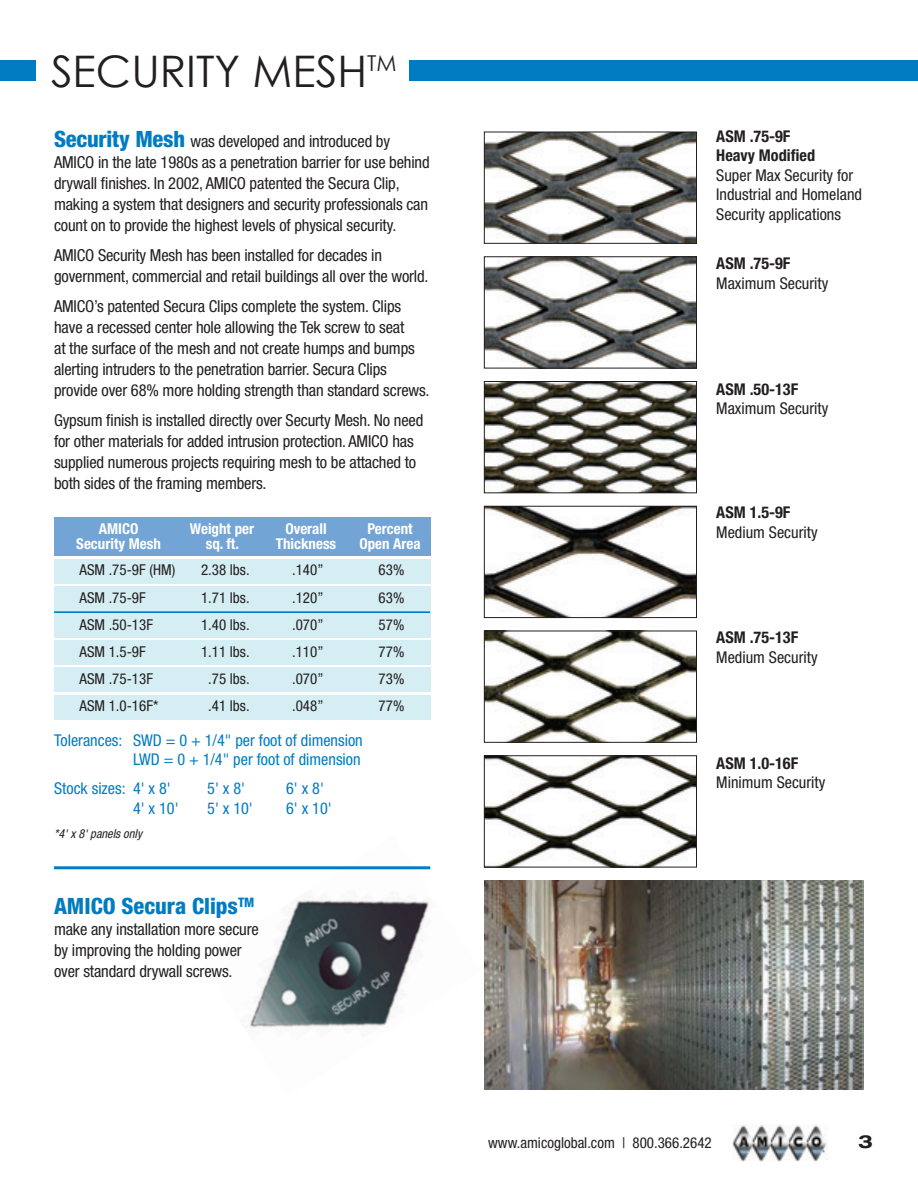
<style>
.page{position:relative;width:918px;height:1188px;background:#fff}
.page>*{position:absolute;margin:0;border:0;box-sizing:border-box;transform-origin:0 0}
.t1{font:43.5px "Century Gothic";color:#231f20}
.t2{font:800 condensed 22.5px "Helvetica Neue";color:#007cc2}
.t3{font:700 expanded 18px "Helvetica Neue";color:#231f20}
.t4{font:condensed 16.5px/21px "Helvetica Neue";letter-spacing:-.01em;color:#231f20}
.t5{font:condensed 16.2px/19.5px "Helvetica Neue";color:#231f20}
.t6{font:condensed 16.2px/19.5px "Helvetica Neue";color:#007cc2;text-align:right}
.t7{font:700 condensed 16.2px/19.5px "Helvetica Neue";color:#231f20}
.t8{font:condensed 15px "Helvetica Neue";color:#231f20}
.t9{font:700 condensed 15px "Helvetica Neue";color:#fff}
.t10{font:italic condensed 12.3px "Helvetica Neue";color:#231f20}
.s1{font-weight:800;font-size:22.5px;color:#007cc2}
</style>
<div class="page">
<img style="left:733px;top:1124px;width:94px;height:38px">
<img style="left:200px;top:866px;width:231px;height:169px">
<div style="left:410px;top:60px;width:508px;height:21px;background:#007cc2"></div>
<div style="left:0;top:60px;width:36px;height:21px;background:#007cc2"></div>
<hr style="left:54px;top:611px;width:376px;height:3px;background:#007cc2">
<hr style="left:54px;top:866px;width:376px;height:3px;background:#007cc2">
<img style="left:486px;top:508px;width:209px;height:108px">
<div style="left:484px;top:506px;width:213px;height:112px;border:1px solid #231f20"></div>
<img style="left:486px;top:383px;width:209px;height:108px">
<div style="left:484px;top:381px;width:213px;height:112px;border:1px solid #231f20"></div>
<img style="left:486px;top:259px;width:209px;height:107px">
<div style="left:484px;top:257px;width:213px;height:111px;border:1px solid #231f20"></div>
<img style="left:486px;top:633px;width:209px;height:108px">
<div style="left:484px;top:631px;width:213px;height:112px;border:1px solid #231f20"></div>
<img style="left:486px;top:758px;width:209px;height:107px">
<div style="left:484px;top:756px;width:213px;height:111px;border:1px solid #231f20"></div>
<img style="left:486px;top:134px;width:209px;height:108px">
<div style="left:484px;top:132px;width:213px;height:112px;border:1px solid #231f20"></div>
<div style="left:54px;top:518px;width:376px;height:38px;background:#73a4d6"></div>
<div style="left:54px;top:586px;width:376px;height:25px;background:#d5eef3"></div>
<div style="left:54px;top:668px;width:376px;height:24px;background:#d5eef3"></div>
<div style="left:54px;top:641px;width:376px;height:24px;background:#d5eef3"></div>
<div style="left:54px;top:695px;width:376px;height:24px;background:#d5eef3"></div>
<div style="left:54px;top:559px;width:376px;height:24px;background:#d5eef3"></div>
<div style="left:54px;top:613px;width:376px;height:25px;background:#d5eef3"></div>
<img style="left:484px;top:881px;width:380px;height:209px">
<h1 class="t1" style="left:51px;top:44px;width:347px">SECURITY MESH<sup>TM</sup></h1>
<p class="t4" style="left:54px;top:131px;width:377px"><span class="s1">Security Mesh</span> was developed and introduced by AMICO in the late 1980s as a penetration barrier for use behind drywall finishes. In 2002, AMICO patented the Secura Clip, making a system that designers and security professionals can count on to provide the highest levels of physical security.</p>
<p class="t4" style="left:54px;top:245px;width:376px">AMICO Security Mesh has been installed for decades in government, commercial and retail buildings all over the world.</p>
<p class="t4" style="left:54px;top:296px;width:377px">AMICO’s patented Secura Clips complete the system. Clips have a recessed center hole allowing the Tek screw to seat<br>at the surface of the mesh and not create humps and bumps alerting intruders to the penetration barrier. Secura Clips provide over 68% more holding strength than standard screws.</p>
<p class="t4" style="left:54px;top:410px;width:371px">Gypsum finish is installed directly over Securty Mesh. No need for other materials for added intrusion protection. AMICO has supplied numerous projects requiring mesh to be attached to both sides of the framing members.</p>
<p class="t9" style="left:99px;top:519px;width:41px">AMICO</p>
<p class="t9" style="left:190px;top:519px;width:66px">Weight per</p>
<p class="t9" style="left:285px;top:519px;width:43px">Overall</p>
<p class="t9" style="left:367px;top:519px;width:47px">Percent</p>
<p class="t9" style="left:76px;top:534px;width:86px">Security Mesh</p>
<p class="t9" style="left:206px;top:534px;width:35px">sq. ft.</p>
<p class="t9" style="left:276px;top:534px;width:62px">Thickness</p>
<p class="t9" style="left:359px;top:534px;width:63px">Open Area</p>
<p class="t8" style="left:80px;top:561px;width:97px">ASM .75-9F (HM)</p>
<p class="t8" style="left:201px;top:561px;width:50px">2.38 lbs.</p>
<p class="t8" style="left:292px;top:561px;width:33px">.140”</p>
<p class="t8" style="left:379px;top:561px;width:27px">63%</p>
<p class="t8" style="left:80px;top:589px;width:68px">ASM .75-9F</p>
<p class="t8" style="left:201px;top:589px;width:50px">1.71 lbs.</p>
<p class="t8" style="left:292px;top:589px;width:33px">.120”</p>
<p class="t8" style="left:379px;top:589px;width:27px">63%</p>
<p class="t8" style="left:80px;top:616px;width:75px">ASM .50-13F</p>
<p class="t8" style="left:201px;top:616px;width:50px">1.40 lbs.</p>
<p class="t8" style="left:292px;top:616px;width:33px">.070”</p>
<p class="t8" style="left:379px;top:616px;width:27px">57%</p>
<p class="t8" style="left:80px;top:643px;width:68px">ASM 1.5-9F</p>
<p class="t8" style="left:201px;top:643px;width:50px">1.11 lbs.</p>
<p class="t8" style="left:292px;top:643px;width:33px">.110”</p>
<p class="t8" style="left:379px;top:643px;width:27px">77%</p>
<p class="t8" style="left:80px;top:670px;width:75px">ASM .75-13F</p>
<p class="t8" style="left:208px;top:670px;width:43px">.75 lbs.</p>
<p class="t8" style="left:292px;top:670px;width:33px">.070”</p>
<p class="t8" style="left:379px;top:670px;width:27px">73%</p>
<p class="t8" style="left:80px;top:697px;width:80px">ASM 1.0-16F*</p>
<p class="t8" style="left:208px;top:697px;width:43px">.41 lbs.</p>
<p class="t8" style="left:292px;top:697px;width:33px">.048”</p>
<p class="t8" style="left:379px;top:697px;width:27px">77%</p>
<p class="t6" style="left:54px;top:730px;width:310px">Tolerances: SWD = 0 + 1/4" per foot of dimension<br>LWD = 0 + 1/4" per foot of dimension</p>
<p class="t6" style="left:54px;top:779px;width:118px">Stock sizes: 4' x 8'</p>
<p class="t6" style="left:207px;top:779px;width:39px">5' x 8'</p>
<p class="t6" style="left:286px;top:779px;width:39px">6' x 8'</p>
<p class="t6" style="left:133px;top:798px;width:47px">4' x 10'</p>
<p class="t6" style="left:207px;top:798px;width:47px">5' x 10'</p>
<p class="t6" style="left:286px;top:798px;width:47px">6' x 10'</p>
<p class="t10" style="left:54px;top:826px;width:89px">*4' x 8' panels only</p>
<h2 class="t2" style="left:54px;top:892px;width:202px">AMICO Secura Clips<sup>TM</sup></h2>
<p class="t4" style="left:54px;top:919px;width:206px">make any installation more secure by improving the holding power over standard drywall screws.</p>
<p class="t7" style="left:716px;top:126px;width:100px">ASM .75-9F<br>Heavy Modified</p>
<p class="t5" style="left:716px;top:165px;width:147px">Super Max Security for<br>Industrial and Homeland<br>Security applications</p>
<p class="t7" style="left:716px;top:254px;width:76px">ASM .75-9F</p>
<p class="t5" style="left:716px;top:273px;width:114px">Maximum Security</p>
<p class="t7" style="left:716px;top:379px;width:83px">ASM .50-13F</p>
<p class="t5" style="left:716px;top:398px;width:114px">Maximum Security</p>
<p class="t7" style="left:716px;top:502px;width:76px">ASM 1.5-9F</p>
<p class="t5" style="left:716px;top:522px;width:103px">Medium Security</p>
<p class="t7" style="left:716px;top:628px;width:83px">ASM .75-13F</p>
<p class="t5" style="left:716px;top:647px;width:103px">Medium Security</p>
<p class="t7" style="left:716px;top:753px;width:83px">ASM 1.0-16F</p>
<p class="t5" style="left:716px;top:772px;width:111px">Minimum Security</p>
<p class="t8" style="left:488px;top:1134px;width:225px">www.amicoglobal.com | 800.366.2642</p>
<p class="t3" style="left:858px;top:1130px;width:16px">3</p>
</div>
